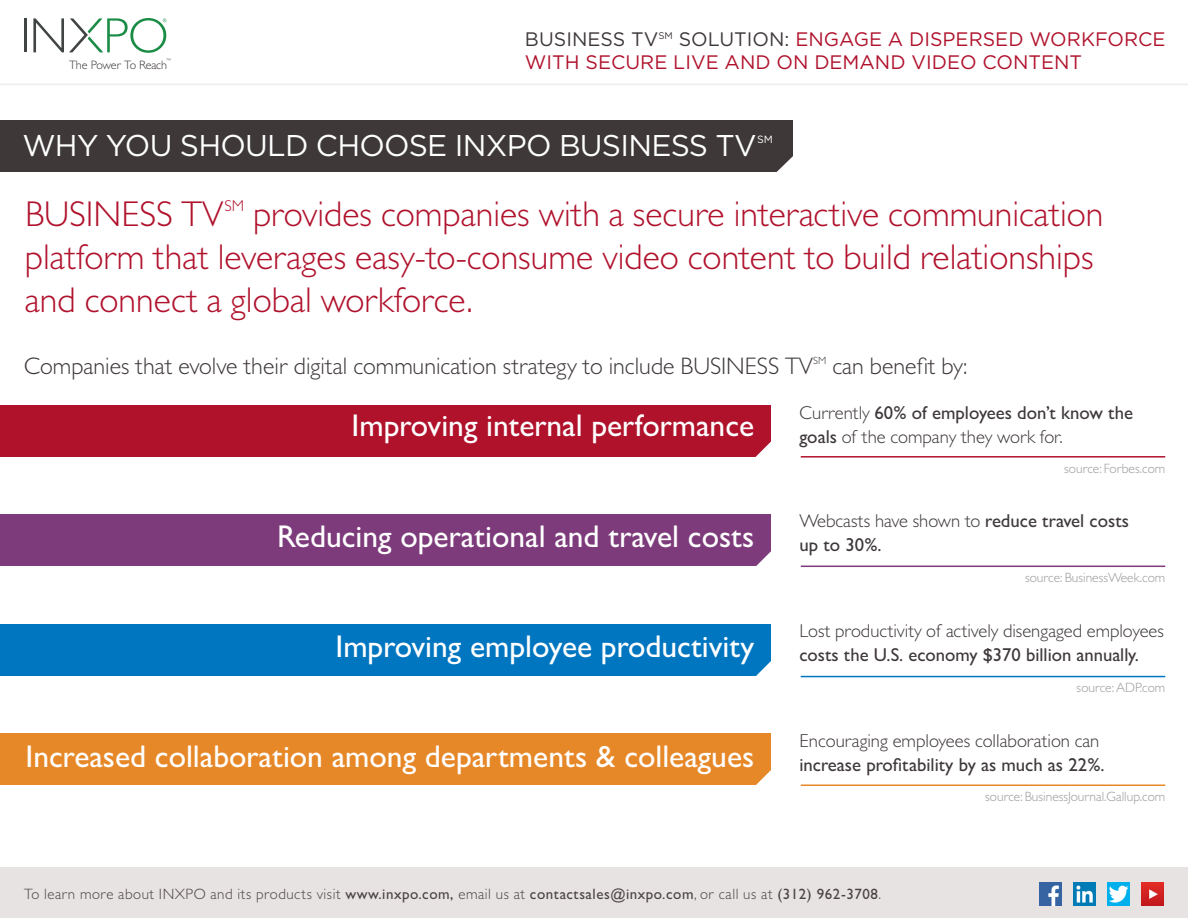
<style>
.page{position:relative;width:1188px;height:918px;background:#fff}
.page>*{position:absolute;margin:0;border:0;box-sizing:border-box;transform-origin:0 0}
.t1{font:300 36px/43.2px "Gill Sans MT Std";color:#b0122c}
.t2{font:500 31.5px "Gill Sans MT Std";color:#fff}
.t3{font:30px "Gotham";letter-spacing:-.025em;color:#fff}
.t4{font:300 24px "Gill Sans MT Std";color:#3e3839}
.t5{font:19.5px/23.4px "Gotham";color:#b0122c}
.t6{font:300 18.75px/24px "Gill Sans MT Std";color:#3e3839}
.t7{font:500 18.75px/24px "Gill Sans MT Std";color:#3e3839}
.t8{font:300 18.6px "Gill Sans MT Std";color:#3e3839}
.t9{font:500 18.6px "Gill Sans MT Std";color:#3e3839}
.t10{font:300 15.75px "Gill Sans MT Std";color:#b0122c}
.t11{font:300 15px "Gill Sans MT Std";letter-spacing:.035em;color:#4b4444}
.t12{font:300 13.5px "Gill Sans MT Std";color:#9b9b9b}
.t13{font:300 12.15px "Gill Sans MT Std";letter-spacing:-.025em;color:#3f3939}
.t14{font:10.5px "Gotham";color:#fff}
.t15{font:300 10.5px "Gill Sans MT Std";color:#3e3839}
.t16{font:300 6.45px "Gotham";color:#404542}
.s1{color:#3e3839}
.s2{font-weight:500}
.s3{font-weight:300}
</style>
<div class="page">
<div style="left:0;top:868px;width:1188px;height:50px;background:#e6e3e2"></div>
<hr style="left:24px;top:18px;width:3px;height:34px;background:#404542">
<svg style="left:33px;top:18px;width:133px;height:35px"></svg>
<hr style="left:0;top:84px;width:1188px;height:1px;background:#d4d0ce">
<img style="left:1040px;top:883px;width:22px;height:22px">
<img style="left:1142px;top:883px;width:22px;height:22px">
<img style="left:1108px;top:883px;width:22px;height:22px">
<img style="left:1073px;top:883px;width:23px;height:22px">
<div style="left:0;top:120px;width:792px;height:51px;background:#3e3839"></div>
<svg style="left:762px;top:151px;width:31px;height:21px"></svg>
<div style="left:0;top:405px;width:771px;height:51px;background:#b0122c"></div>
<svg style="left:741px;top:441px;width:30px;height:16px"></svg>
<div style="left:0;top:515px;width:771px;height:51px;background:#7d3b7c"></div>
<svg style="left:756px;top:551px;width:15px;height:15px"></svg>
<div style="left:0;top:624px;width:771px;height:52px;background:#0076c1"></div>
<svg style="left:756px;top:661px;width:15px;height:15px"></svg>
<div style="left:0;top:733px;width:771px;height:52px;background:#e78828"></div>
<svg style="left:756px;top:770px;width:15px;height:15px"></svg>
<hr style="left:801px;top:456px;width:364px;height:2px;background:#b0122c">
<hr style="left:801px;top:566px;width:364px;height:1px;background:#7d3b7c">
<hr style="left:801px;top:676px;width:364px;height:1px;background:#0076c1">
<hr style="left:801px;top:784px;width:364px;height:2px;background:#e78828">
<p class="t16" style="left:166px;top:57px;width:6px">™</p>
<p class="t13" style="left:69px;top:58px;width:100px">The Power To Reach</p>
<p class="t5" style="left:525px;top:27px;width:642px"><span class="s1">BUSINESS TV</span><sup>SM</sup> <span class="s1">SOLUTION:</span> ENGAGE A DISPERSED WORKFORCE<br>WITH SECURE LIVE AND ON DEMAND VIDEO CONTENT</p>
<p class="t3" style="left:22px;top:126px;width:736px">WHY YOU SHOULD CHOOSE INXPO BUSINESS TV</p>
<p class="t14" style="left:757px;top:132px;width:17px">SM</p>
<p class="t1" style="left:25px;top:191px;width:200px">BUSINESS TV</p>
<p class="t10" style="left:225px;top:196px;width:21px">SM</p>
<p class="t1" style="left:25px;top:191px;width:1080px;text-indent:228px">provides companies with a secure interactive communication platform that leverages easy-to-consume video content to build relationships and connect a global workforce.</p>
<p class="t4" style="left:24px;top:352px;width:791px">Companies that evolve their digital communication strategy to include BUSINESS TV</p>
<p class="t15" style="left:813px;top:354px;width:15px">SM</p>
<p class="t4" style="left:832px;top:352px;width:137px">can benefit by:</p>
<p class="t2" style="left:352px;top:407px;width:404px">Improving internal performance</p>
<p class="t6" style="left:800px;top:401px;width:335px">Currently <span class="s2">60% of employees don’t know the goals</span> of the company they work for.</p>
<p class="t12" style="left:1064px;top:460px;width:103px">source: Forbes.com</p>
<p class="t2" style="left:277px;top:518px;width:479px">Reducing operational and travel costs</p>
<p class="t2" style="left:335px;top:627px;width:420px">Improving employee productivity</p>
<p class="t2" style="left:26px;top:738px;width:730px">Increased collaboration among departments &amp; colleagues</p>
<p class="t7" style="left:800px;top:509px;width:331px"><span class="s3">Webcasts have shown to</span> reduce travel costs up to 30%.</p>
<p class="t12" style="left:1025px;top:570px;width:142px">source: BusinessWeek.com</p>
<p class="t8" style="left:800px;top:620px;width:366px">Lost productivity of actively disengaged employees</p>
<p class="t9" style="left:800px;top:644px;width:341px">costs the U.S. economy $370 billion annually.</p>
<p class="t12" style="left:1077px;top:679px;width:90px">source: ADP.com</p>
<p class="t6" style="left:800px;top:729px;width:301px">Encouraging employees collaboration can</p>
<p class="t7" style="left:800px;top:753px;width:307px">increase profitability by as much as 22%.</p>
<p class="t12" style="left:985px;top:789px;width:181px">source: BusinessJournal.Gallup.com</p>
<p class="t11" style="left:24px;top:884px;width:859px">To learn more about INXPO and its products visit <span class="s2">www.inxpo.com,</span> email us at <span class="s2">contactsales@inxpo.com</span>, or call us at <span class="s2">(312) 962-3708</span>.</p>
</div>
